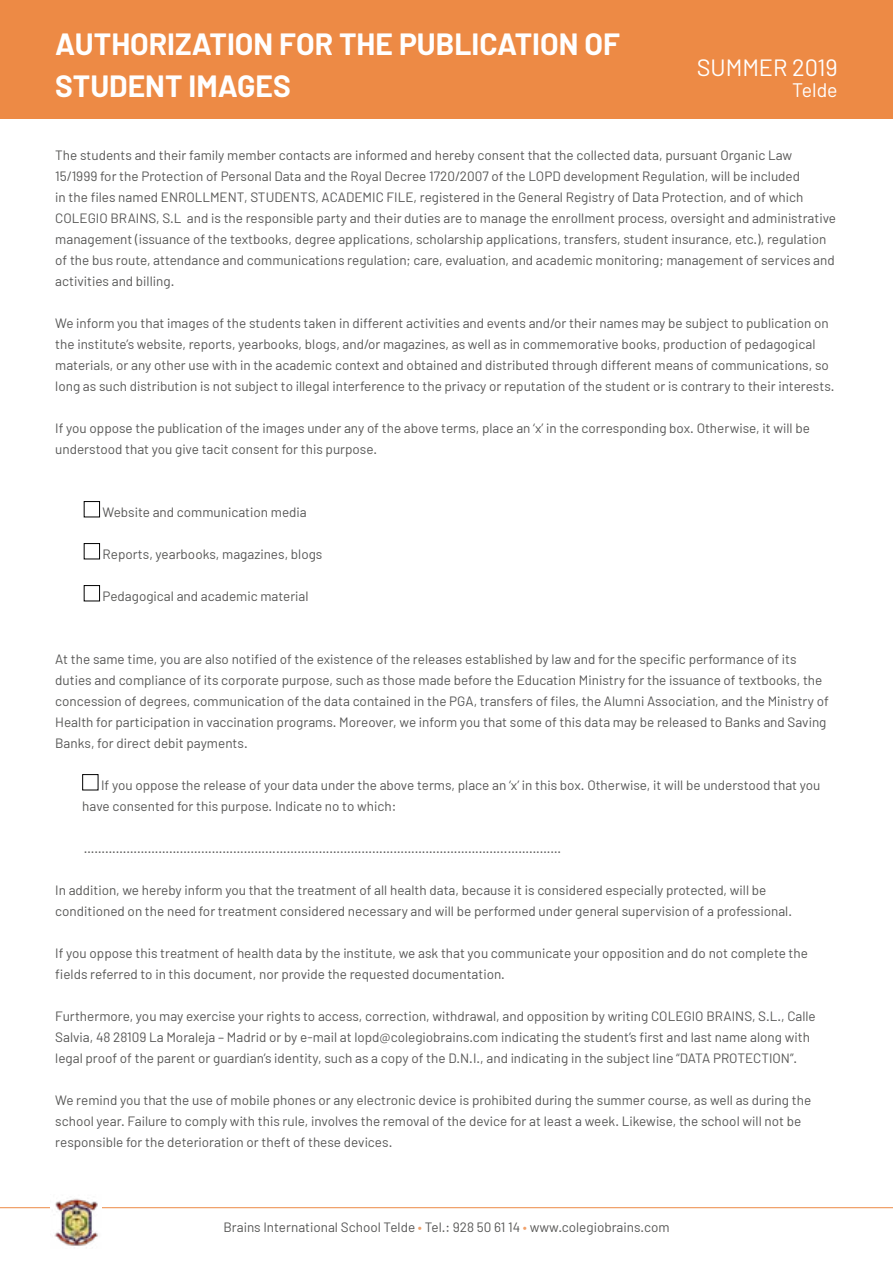
<style>
.page{position:relative;width:893px;height:1263px;background:#fff}
.page>*{position:absolute;margin:0;border:0;box-sizing:border-box;transform-origin:0 0}
.t1{font:700 30px/42px "Barlow";color:#fff}
.t2{font:23.55px "Barlow";color:#fff}
.t3{font:19.5px "Barlow";color:#fff}
.t4{font:13.5px/21px "Barlow";color:#575756}
.s1{color:#f1a16a}
</style>
<div class="page">
<hr style="left:0;top:1207px;width:893px;height:1px;background:#ed8a45">
<div style="left:0;top:0;width:893px;height:118px;background:#ed8a45"></div>
<div style="left:84px;top:501px;width:16px;height:16px;border:1px solid #000"></div>
<div style="left:84px;top:543px;width:16px;height:16px;border:1px solid #000"></div>
<div style="left:84px;top:585px;width:16px;height:16px;border:1px solid #000"></div>
<div style="left:82px;top:774px;width:16px;height:16px;border:1px solid #000"></div>
<img style="left:50px;top:1198px;width:52px;height:48px">
<h1 class="t1" style="left:55px;top:23px;width:566px">AUTHORIZATION FOR THE PUBLICATION OF<br>STUDENT IMAGES</h1>
<h2 class="t2" style="left:697px;top:53px;width:142px">SUMMER 2019</h2>
<h3 class="t3" style="left:792px;top:78px;width:47px">Telde</h3>
<p class="t4" style="left:55px;top:145px;width:782px">The students and their family member contacts are informed and hereby consent that the collected data, pursuant Organic Law 15/1999 for the Protection of Personal Data and the Royal Decree 1720/2007 of the LOPD development Regulation, will be included<br>in the files named ENROLLMENT, STUDENTS, ACADEMIC FILE, registered in the General Registry of Data Protection, and of which COLEGIO BRAINS, S.L and is the responsible party and their duties are to manage the enrollment process, oversight and administrative management (issuance of the textbooks, degree applications, scholarship applications, transfers, student insurance, etc.), regulation of the bus route, attendance and communications regulation; care, evaluation, and academic monitoring; management of services and activities and billing.</p>
<p class="t4" style="left:55px;top:313px;width:781px">We inform you that images of the students taken in different activities and events and/or their names may be subject to publication on the institute’s website, reports, yearbooks, blogs, and/or magazines, as well as in commemorative books, production of pedagogical materials, or any other use with in the academic context and obtained and distributed through different means of communications, so long as such distribution is not subject to illegal interference to the privacy or reputation of the student or is contrary to their interests.</p>
<p class="t4" style="left:55px;top:418px;width:756px">If you oppose the publication of the images under any of the above terms, place an ‘x’ in the corresponding box. Otherwise, it will be understood that you give tacit consent for this purpose.</p>
<p class="t4" style="left:103px;top:502px;width:206px">Website and communication media</p>
<p class="t4" style="left:103px;top:544px;width:221px">Reports, yearbooks, magazines, blogs</p>
<p class="t4" style="left:103px;top:586px;width:207px">Pedagogical and academic material</p>
<p class="t4" style="left:55px;top:649px;width:775px">At the same time, you are also notified of the existence of the releases established by law and for the specific performance of its duties and compliance of its corporate purpose, such as those made before the Education Ministry for the issuance of textbooks, the concession of degrees, communication of the data contained in the PGA, transfers of files, the Alumni Association, and the Ministry of Health for participation in vaccination programs. Moreover, we inform you that some of this data may be released to Banks and Saving Banks, for direct debit payments.</p>
<p class="t4" style="left:82px;top:775px;width:740px;text-indent:19px">If you oppose the release of your data under the above terms, place an ‘x’ in this box. Otherwise, it will be understood that you have consented for this purpose. Indicate no to which:</p>
<p class="t4" style="left:84px;top:838px;width:479px">………………………………………………………………………………………………………..……………</p>
<p class="t4" style="left:55px;top:880px;width:738px">In addition, we hereby inform you that the treatment of all health data, because it is considered especially protected, will be conditioned on the need for treatment considered necessary and will be performed under general supervision of a professional.</p>
<p class="t4" style="left:55px;top:943px;width:754px">If you oppose this treatment of health data by the institute, we ask that you communicate your opposition and do not complete the fields referred to in this document, nor provide the requested documentation.</p>
<p class="t4" style="left:55px;top:1006px;width:762px">Furthermore, you may exercise your rights to access, correction, withdrawal, and opposition by writing COLEGIO BRAINS, S.L., Calle<br>Salvia, 48 28109 La Moraleja – Madrid or by e-mail at lopd@colegiobrains.com indicating the student’s first and last name along with legal proof of the parent or guardian’s identity, such as a copy of the D.N.I., and indicating in the subject line “DATA PROTECTION”.</p>
<p class="t4" style="left:55px;top:1090px;width:757px">We remind you that the use of mobile phones or any electronic device is prohibited during the summer course, as well as during the school year. Failure to comply with this rule, involves the removal of the device for at least a week. Likewise, the school will not be responsible for the deterioration or theft of these devices.</p>
<p class="t4" style="left:223px;top:1216px;width:448px">Brains International School Telde <span class="s1">•</span> Tel.: 928 50 61 14 <span class="s1">•</span> www.colegiobrains.com</p>
</div>
